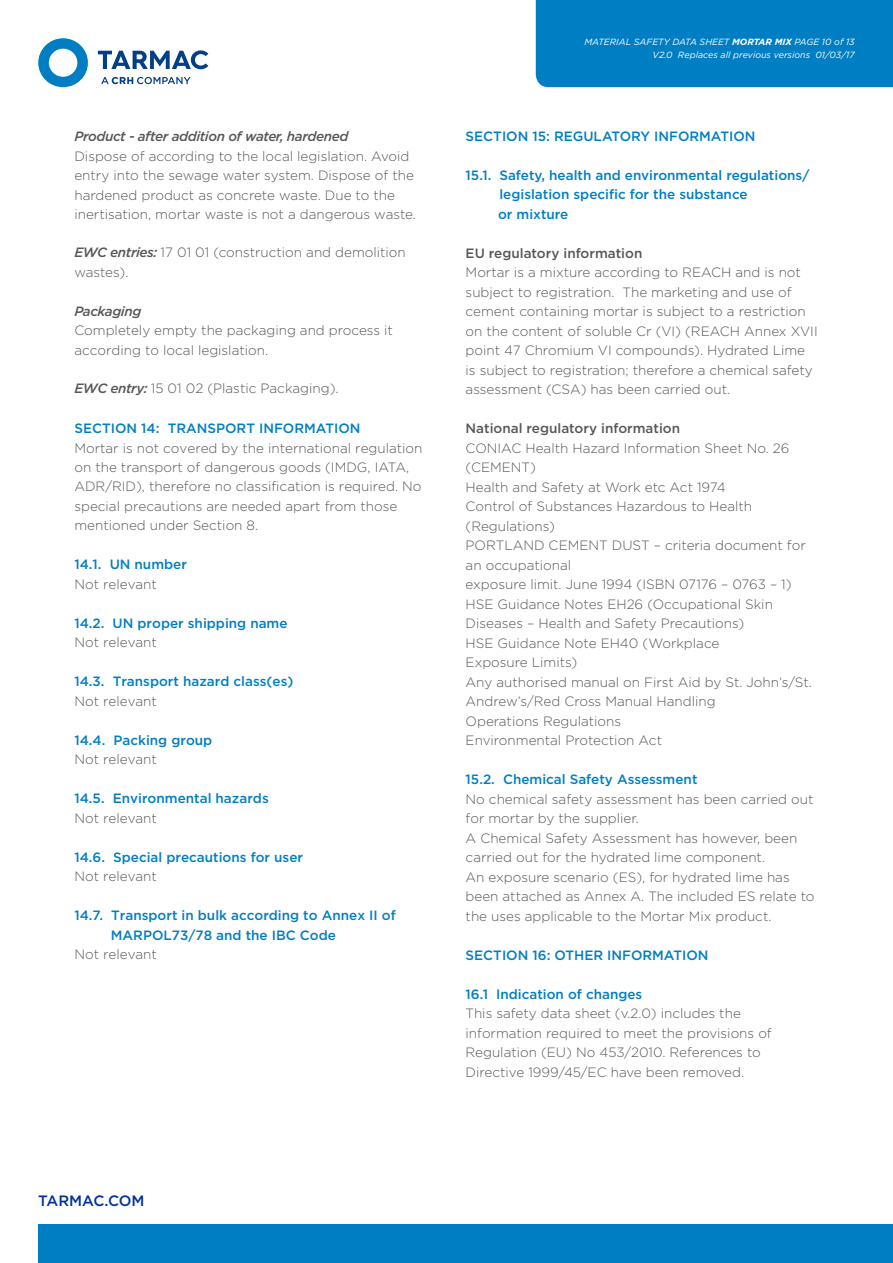
<style>
.page{position:relative;width:893px;height:1263px;background:#fff}
.page>*{position:absolute;margin:0;border:0;box-sizing:border-box;transform-origin:0 0}
.t1{font:500 15px "Gotham";color:#039}
.t2{font:300 13.5px/19.5px "Gotham";color:#575756}
.t3{font:500 13.5px/19.5px "Gotham";color:#007ec3}
.t4{font:500 13.5px "Gotham";color:#575756}
.t5{font:italic 500 13.5px "Gotham";letter-spacing:-.03em;color:#575756}
.t6{font:italic 9px/12.9px "Gotham";color:#fff;text-align:right}
.s1{font-weight:500;font-style:italic}
.s2{font-weight:700}
</style>
<div class="page">
<div style="left:38px;top:1225px;width:855px;height:38px;background:#007ec3"></div>
<svg style="left:101px;top:77px;width:90px;height:7px"></svg>
<svg style="left:98px;top:50px;width:110px;height:19px"></svg>
<svg style="left:38px;top:38px;width:50px;height:49px"></svg>
<div style="left:536px;top:0;width:357px;height:87px;background:#007ec3"></div>
<p class="t5" style="left:74px;top:127px;width:275px">Product - after addition of water, hardened</p>
<p class="t2" style="left:74px;top:146px;width:343px">Dispose of according to the local legislation. Avoid entry into the sewage water system. Dispose of the hardened product as concrete waste. Due to the inertisation, mortar waste is not a dangerous waste.</p>
<p class="t2" style="left:74px;top:242px;width:333px"><span class="s1">EWC entries:</span> 17 01 01 (construction and demolition wastes).</p>
<p class="t5" style="left:74px;top:302px;width:68px">Packaging</p>
<p class="t2" style="left:74px;top:321px;width:320px">Completely empty the packaging and process it according to local legislation.</p>
<p class="t2" style="left:74px;top:378px;width:266px"><span class="s1">EWC entry:</span> 15 01 02 (Plastic Packaging).</p>
<p class="t3" style="left:74px;top:418px;width:288px">SECTION 14: TRANSPORT INFORMATION</p>
<p class="t2" style="left:74px;top:438px;width:350px">Mortar is not covered by the international regulation on the transport of dangerous goods (IMDG, IATA, ADR/RID), therefore no classification is required. No special precautions are needed apart from those mentioned under Section 8.</p>
<p class="t3" style="left:74px;top:554px;width:114px">14.1. UN number</p>
<p class="t2" style="left:74px;top:574px;width:84px">Not relevant</p>
<p class="t3" style="left:74px;top:613px;width:215px">14.2. UN proper shipping name</p>
<p class="t2" style="left:74px;top:632px;width:84px">Not relevant</p>
<p class="t3" style="left:74px;top:671px;width:221px">14.3. Transport hazard class(es)</p>
<p class="t2" style="left:74px;top:691px;width:84px">Not relevant</p>
<p class="t3" style="left:74px;top:730px;width:139px">14.4. Packing group</p>
<p class="t2" style="left:74px;top:749px;width:84px">Not relevant</p>
<p class="t3" style="left:74px;top:788px;width:196px">14.5. Environmental hazards</p>
<p class="t2" style="left:74px;top:808px;width:84px">Not relevant</p>
<p class="t3" style="left:74px;top:847px;width:230px">14.6. Special precautions for user</p>
<p class="t2" style="left:74px;top:866px;width:84px">Not relevant</p>
<p class="t3" style="left:111px;top:905px;width:286px;text-indent:-37px">14.7. Transport in bulk according to Annex II of<br>MARPOL73/78 and the IBC Code</p>
<p class="t2" style="left:74px;top:944px;width:84px">Not relevant</p>
<p class="t6" style="left:584px;top:36px;width:272px">MATERIAL SAFETY DATA SHEET <span class="s2">MORTAR MIX</span> PAGE 10 of 13<br>V2.0 Replaces all previous versions 01/03/17</p>
<p class="t3" style="left:466px;top:126px;width:291px">SECTION 15: REGULATORY INFORMATION</p>
<p class="t3" style="left:498px;top:165px;width:313px;text-indent:-32px">15.1. Safety, health and environmental regulations/ legislation specific for the substance<br>or mixture</p>
<p class="t4" style="left:466px;top:244px;width:178px">EU regulatory information</p>
<p class="t2" style="left:466px;top:263px;width:354px">Mortar is a mixture according to REACH and is not subject to registration. The marketing and use of cement containing mortar is subject to a restriction on the content of soluble Cr (VI) (REACH Annex XVII point 47 Chromium VI compounds). Hydrated Lime is subject to registration; therefore a chemical safety assessment (CSA) has been carried out.</p>
<p class="t4" style="left:466px;top:420px;width:216px">National regulatory information</p>
<p class="t2" style="left:466px;top:438px;width:348px">CONIAC Health Hazard Information Sheet No. 26 (CEMENT)<br>Health and Safety at Work etc Act 1974<br>Control of Substances Hazardous to Health (Regulations)<br>PORTLAND CEMENT DUST – criteria document for an occupational<br>exposure limit. June 1994 (ISBN 07176 – 0763 – 1)<br>HSE Guidance Notes EH26 (Occupational Skin Diseases – Health and Safety Precautions)<br>HSE Guidance Note EH40 (Workplace<br>Exposure Limits)<br>Any authorised manual on First Aid by St. John’s/St.<br>Andrew’s/Red Cross Manual Handling<br>Operations Regulations<br>Environmental Protection Act</p>
<p class="t3" style="left:466px;top:770px;width:233px">15.2. Chemical Safety Assessment</p>
<p class="t2" style="left:466px;top:789px;width:350px">No chemical safety assessment has been carried out for mortar by the supplier.<br>A Chemical Safety Assessment has however, been carried out for the hydrated lime component.<br>An exposure scenario (ES), for hydrated lime has been attached as Annex A. The included ES relate to the uses applicable to the Mortar Mix product.</p>
<p class="t3" style="left:466px;top:945px;width:244px">SECTION 16: OTHER INFORMATION</p>
<p class="t3" style="left:466px;top:984px;width:178px">16.1 Indication of changes</p>
<p class="t2" style="left:466px;top:1003px;width:308px">This safety data sheet (v.2.0) includes the information required to meet the provisions of Regulation (EU) No 453/2010. References to Directive 1999/45/EC have been removed.</p>
<p class="t1" style="left:38px;top:1190px;width:108px">TARMAC.COM</p>
</div>
